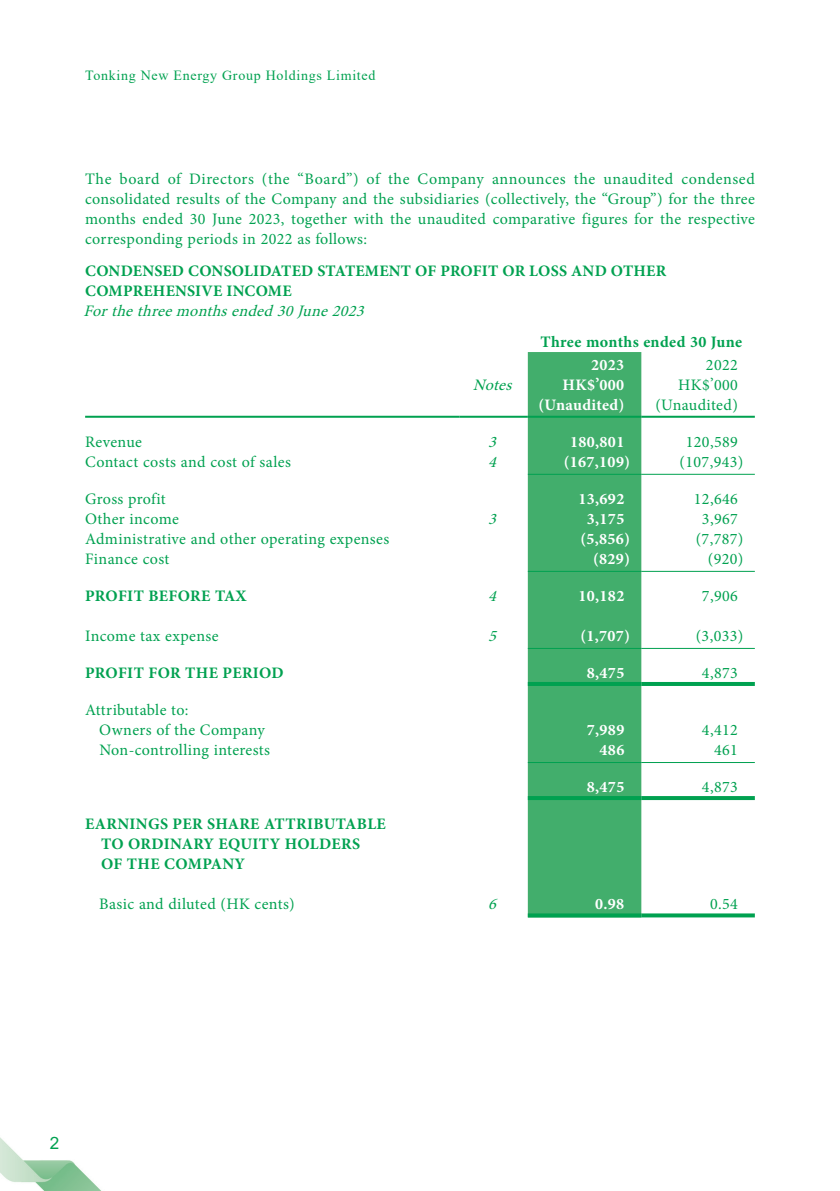
<style>
.page{position:relative;width:840px;height:1191px;background:#fff}
.page>*{position:absolute;margin:0;border:0;box-sizing:border-box;transform-origin:0 0}
.t1{font:700 17px "M Hei HK";color:#00a150}
.t2{font:16px/20px "Minion Pro";letter-spacing:.025em;color:#00a150;text-align:justify}
.t3{font:700 16px/20px "Minion Pro";letter-spacing:.01em;color:#00a150}
.t4{font:700 16px "Minion Pro";letter-spacing:.02em;color:#fff}
.t5{font:italic 16px "Minion Pro";color:#00a150}
.t6{font:14px "Times New Roman";letter-spacing:.05em;color:#00a150}
</style>
<div class="page">
<img style="left:0;top:352px;width:755px;height:839px">
<div style="left:527px;top:352px;width:114px;height:561px;background:#42ae6c"></div>
<hr style="left:85px;top:416px;width:374px;height:2px;background:#00a150">
<hr style="left:459px;top:416px;width:68px;height:2px;background:#00a150">
<hr style="left:527px;top:416px;width:114px;height:2px;background:#00a150">
<hr style="left:641px;top:416px;width:113px;height:2px;background:#00a150">
<hr style="left:527px;top:474px;width:114px;height:1px;background:#00a150">
<hr style="left:641px;top:474px;width:113px;height:1px;background:#00a150">
<hr style="left:527px;top:571px;width:114px;height:1px;background:#00a150">
<hr style="left:641px;top:571px;width:113px;height:1px;background:#00a150">
<hr style="left:527px;top:648px;width:114px;height:1px;background:#00a150">
<hr style="left:641px;top:648px;width:113px;height:1px;background:#00a150">
<hr style="left:527px;top:682px;width:114px;height:4px;background:#00a150">
<hr style="left:641px;top:682px;width:113px;height:4px;background:#00a150">
<hr style="left:527px;top:762px;width:114px;height:1px;background:#00a150">
<hr style="left:641px;top:762px;width:113px;height:1px;background:#00a150">
<hr style="left:527px;top:796px;width:114px;height:4px;background:#00a150">
<svg style="left:641px;top:796px;width:113px;height:4px"></svg>
<svg style="left:527px;top:913px;width:114px;height:4px"></svg>
<svg style="left:641px;top:913px;width:113px;height:4px"></svg>
<p class="t6" style="left:85px;top:65px;width:292px">Tonking New Energy Group Holdings Limited</p>
<p class="t2" style="left:85px;top:169px;width:671px">The board of Directors (the “Board”) of the Company announces the unaudited condensed consolidated results of the Company and the subsidiaries (collectively, the “Group”) for the three months ended 30 June 2023, together with the unaudited comparative figures for the respective corresponding periods in 2022 as follows:</p>
<p class="t3" style="left:85px;top:260px;width:582px">CONDENSED CONSOLIDATED STATEMENT OF PROFIT OR LOSS AND OTHER<br>COMPREHENSIVE INCOME</p>
<p class="t5" style="left:83px;top:300px;width:287px">Forthethreemonthsended30June2023</p>
<p class="t3" style="left:540px;top:332px;width:203px">Three months ended 30 June</p>
<p class="t4" style="left:591px;top:353px;width:35px">2023</p>
<p class="t2" style="left:705px;top:355px;width:33px">2022</p>
<p class="t5" style="left:472px;top:374px;width:46px">Notes</p>
<p class="t4" style="left:562px;top:373px;width:63px">HK$’000</p>
<p class="t2" style="left:678px;top:375px;width:61px">HK$’000</p>
<p class="t4" style="left:538px;top:393px;width:87px">(Unaudited)</p>
<p class="t2" style="left:655px;top:395px;width:84px">(Unaudited)</p>
<p class="t2" style="left:85px;top:432px;width:58px">Revenue</p>
<p class="t5" style="left:488px;top:431px;width:15px">3</p>
<p class="t4" style="left:569px;top:431px;width:56px">180,801</p>
<p class="t2" style="left:685px;top:432px;width:53px">120,589</p>
<p class="t2" style="left:85px;top:452px;width:207px">Contact costs and cost of sales</p>
<p class="t5" style="left:488px;top:451px;width:15px">4</p>
<p class="t4" style="left:563px;top:451px;width:68px">(167,109)</p>
<p class="t2" style="left:679px;top:452px;width:65px">(107,943)</p>
<p class="t2" style="left:85px;top:489px;width:82px">Gross profit</p>
<p class="t4" style="left:578px;top:488px;width:47px">13,692</p>
<p class="t2" style="left:693px;top:489px;width:45px">12,646</p>
<p class="t2" style="left:85px;top:509px;width:95px">Other income</p>
<p class="t5" style="left:488px;top:508px;width:15px">3</p>
<p class="t4" style="left:586px;top:508px;width:39px">3,175</p>
<p class="t2" style="left:701px;top:509px;width:37px">3,967</p>
<p class="t2" style="left:85px;top:529px;width:305px">Administrative and other operating expenses</p>
<p class="t4" style="left:580px;top:528px;width:51px">(5,856)</p>
<p class="t2" style="left:695px;top:529px;width:49px">(7,787)</p>
<p class="t2" style="left:85px;top:549px;width:86px">Finance cost</p>
<p class="t4" style="left:593px;top:548px;width:38px">(829)</p>
<p class="t2" style="left:707px;top:549px;width:37px">(920)</p>
<p class="t3" style="left:85px;top:586px;width:163px">PROFIT BEFORE TAX</p>
<p class="t5" style="left:488px;top:585px;width:15px">4</p>
<p class="t4" style="left:578px;top:585px;width:47px">10,182</p>
<p class="t2" style="left:701px;top:586px;width:37px">7,906</p>
<p class="t2" style="left:85px;top:626px;width:135px">Income tax expense</p>
<p class="t5" style="left:488px;top:625px;width:15px">5</p>
<p class="t4" style="left:580px;top:625px;width:51px">(1,707)</p>
<p class="t2" style="left:695px;top:626px;width:49px">(3,033)</p>
<p class="t3" style="left:85px;top:663px;width:200px">PROFIT FOR THE PERIOD</p>
<p class="t4" style="left:586px;top:662px;width:39px">8,475</p>
<p class="t2" style="left:701px;top:663px;width:37px">4,873</p>
<p class="t2" style="left:99px;top:700px;width:167px;text-indent:-14px">Attributable to:<br>Owners of the Company</p>
<p class="t4" style="left:586px;top:719px;width:39px">7,989</p>
<p class="t2" style="left:701px;top:720px;width:37px">4,412</p>
<p class="t2" style="left:99px;top:740px;width:172px">Non-controlling interests</p>
<p class="t4" style="left:599px;top:739px;width:26px">486</p>
<p class="t2" style="left:713px;top:740px;width:25px">461</p>
<p class="t4" style="left:586px;top:776px;width:39px">8,475</p>
<p class="t2" style="left:701px;top:777px;width:37px">4,873</p>
<p class="t3" style="left:101px;top:814px;width:286px;text-indent:-16px">EARNINGS PER SHARE ATTRIBUTABLE<br>TO ORDINARY EQUITY HOLDERS<br>OF THE COMPANY</p>
<p class="t2" style="left:99px;top:894px;width:197px">Basic and diluted (HK cents)</p>
<p class="t5" style="left:488px;top:893px;width:15px">6</p>
<p class="t4" style="left:595px;top:893px;width:31px">0.98</p>
<p class="t2" style="left:709px;top:894px;width:29px">0.54</p>
<p class="t1" style="left:50px;top:1130px;width:11px">2</p>
</div>
